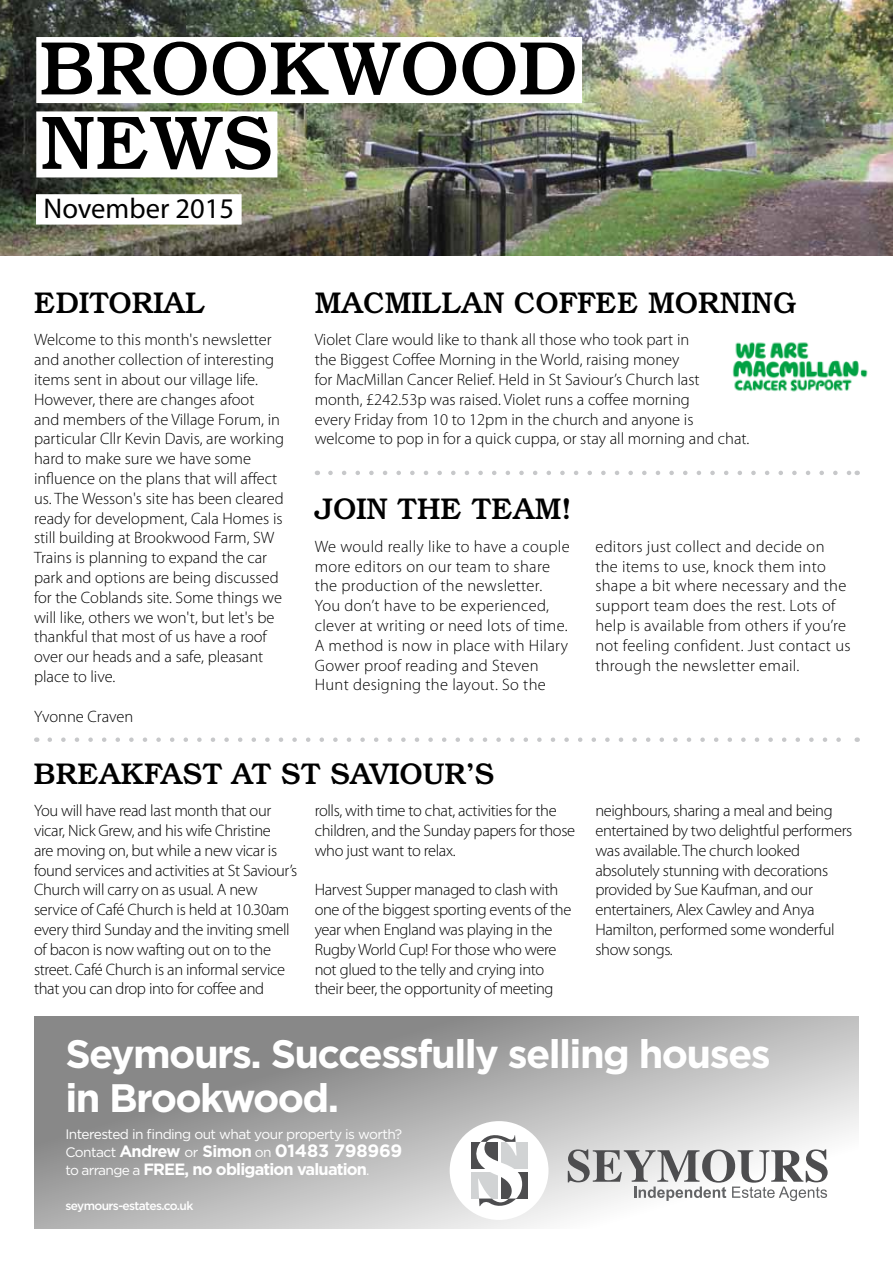
<style>
.page{position:relative;width:893px;height:1263px;background:#fff}
.page>*{position:absolute;margin:0;border:0;box-sizing:border-box;transform-origin:0 0}
.t1{font:500 76.2px/74.4px "Bookman Std";color:#000}
.t2{font:700 39.75px/43.5px "Gotham";letter-spacing:-.04em;color:#fff}
.t3{font:500 30px "Bookman Std";color:#000}
.t4{font:28.65px "Myriad Pro";color:#000}
.t5{font:300 16.5px/19.8px "Myriad Pro";color:#000}
.t6{font:300 16.5px/19.8px "Myriad Pro";letter-spacing:-.02em;color:#000}
.t7{font:300 16.5px/19.8px "Myriad Pro";letter-spacing:.02em;color:#000}
.t8{font:700 16.35px "Gotham";letter-spacing:-.05em;color:#fff}
.t9{font:13.8px/18px "Gotham";letter-spacing:-.04em;color:#fff}
.t10{font:500 12px "Gotham";letter-spacing:-.05em;color:#fff}
.s1{font-weight:700;font-size:16.35px}
.s2{font-weight:700;font-size:17.85px}
.s3{font-weight:400;font-size:13.8px}
</style>
<div class="page">
<img style="left:0;top:0;width:893px;height:255px">
<div style="left:36px;top:37px;width:546px;height:66px;background:#fff"></div>
<div style="left:36px;top:111px;width:241px;height:66px;background:#fff"></div>
<div style="left:36px;top:194px;width:206px;height:31px;background:#fff"></div>
<svg style="left:50px;top:737px;width:791px;height:5px"></svg>
<svg style="left:330px;top:471px;width:520px;height:4px"></svg>
<img style="left:732px;top:342px;width:136px;height:50px">
<svg style="left:34px;top:1016px;width:825px;height:213px;background:#b3b3b3"></svg>
<div style="left:450px;top:1121px;width:98px;height:99px;background:#fff;border-radius:50%"></div>
<div style="left:501px;top:1142px;width:26px;height:26px;background:#d1d3d4"></div>
<div style="left:501px;top:1172px;width:26px;height:26px;background:#4d4d4f"></div>
<svg style="left:471px;top:1135px;width:51px;height:72px"></svg>
<svg style="left:568px;top:1149px;width:260px;height:52px"></svg>
<h1 class="t1" style="left:41px;top:31px;width:539px">BROOKWOOD<br>NEWS</h1>
<h3 class="t4" style="left:44px;top:191px;width:192px">November 2015</h3>
<h3 class="t3" style="left:34px;top:285px;width:173px">EDITORIAL</h3>
<p class="t5" style="left:34px;top:330px;width:252px">Welcome to this month's newsletter and another collection of interesting items sent in about our village life.<br>However, there are changes afoot<br>and members of the Village Forum, in particular Cllr Kevin Davis, are working hard to make sure we have some influence on the plans that will affect us. The Wesson's site has been cleared ready for development, Cala Homes is still building at Brookwood Farm, SW Trains is planning to expand the car park and options are being discussed for the Coblands site. Some things we will like, others we won't, but let's be thankful that most of us have a roof over our heads and a safe, pleasant place to live.</p>
<p class="t5" style="left:34px;top:706px;width:101px">Yvonne Craven</p>
<h3 class="t3" style="left:315px;top:285px;width:483px">MACMILLAN COFFEE MORNING</h3>
<p class="t5" style="left:315px;top:330px;width:436px">Violet Clare would like to thank all those who took part in<br>the Biggest Coffee Morning in the World, raising money<br>for MacMillan Cancer Relief. Held in St Saviour’s Church last month, £242.53p was raised. Violet runs a coffee morning<br>every Friday from 10 to 12pm in the church and anyone is welcome to pop in for a quick cuppa, or stay all morning and chat.</p>
<h3 class="t3" style="left:315px;top:491px;width:258px">JOIN THE TEAM!</h3>
<p class="t7" style="left:315px;top:536px;width:256px">We would really like to have a couple more editors on our team to share the production of the newsletter.<br>You don’t have to be experienced, clever at writing or need lots of time.<br>A method is now in place with Hilary Gower proof reading and Steven Hunt designing the layout. So the</p>
<p class="t7" style="left:595px;top:536px;width:257px">editors just collect and decide on the items to use, knock them into shape a bit where necessary and the support team does the rest. Lots of help is available from others if you’re not feeling confident. Just contact us through the newsletter email.</p>
<h3 class="t3" style="left:34px;top:756px;width:462px">BREAKFAST AT ST SAVIOUR’S</h3>
<p class="t6" style="left:34px;top:801px;width:265px">You will have read last month that our vicar, Nick Grew, and his wife Christine<br>are moving on, but while a new vicar is found services and activities at St Saviour’s Church will carry on as usual. A new service of Café Church is held at 10.30am every third Sunday and the inviting smell of bacon is now wafting out on to the street. Café Church is an informal service that you can drop into for coffee and</p>
<p class="t6" style="left:315px;top:801px;width:262px">rolls, with time to chat, activities for the children, and the Sunday papers for those who just want to relax.</p>
<p class="t6" style="left:315px;top:880px;width:258px">Harvest Supper managed to clash with one of the biggest sporting events of the year when England was playing in the Rugby World Cup! For those who were not glued to the telly and crying into their beer, the opportunity of meeting</p>
<p class="t6" style="left:595px;top:801px;width:259px">neighbours, sharing a meal and being entertained by two delightful performers was available. The church looked absolutely stunning with decorations provided by Sue Kaufman, and our entertainers, Alex Cawley and Anya Hamilton, performed some wonderful show songs.</p>
<h2 class="t2" style="left:65px;top:1031px;width:707px">Seymours. Successfully selling houses in Brookwood.</h2>
<p class="t9" style="left:65px;top:1125px;width:338px">Interested in finding out what your property is worth?<br>Contact <span class="s1">Andrew</span> or <span class="s1">Simon</span> on <span class="s2">01483 798969</span></p>
<p class="t8" style="left:65px;top:1160px;width:306px"><span class="s3">to arrange a</span> FREE, no obligation valuation<span class="s3">.</span></p>
<p class="t10" style="left:65px;top:1199px;width:130px">seymours-estates.co.uk</p>
</div>
